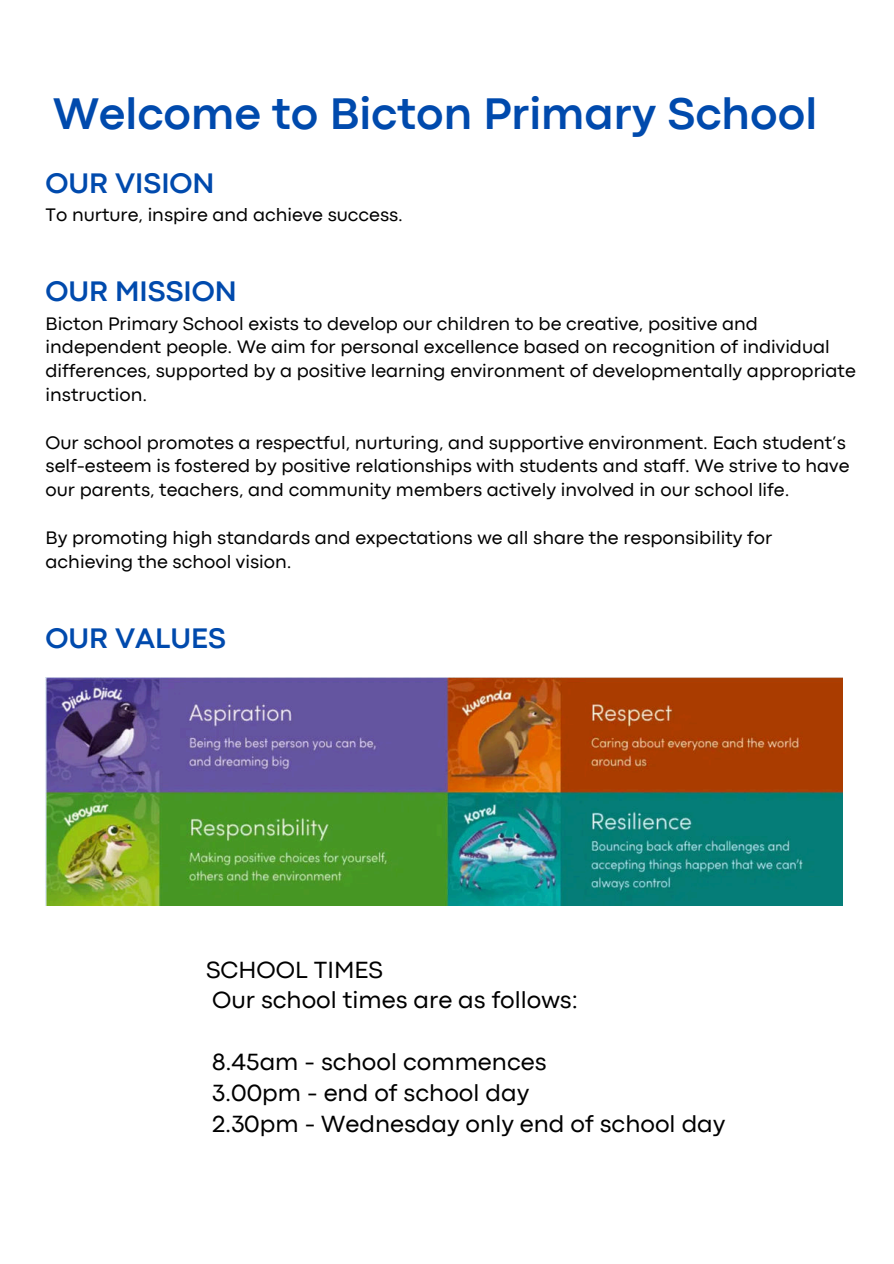
<style>
.page{position:relative;width:894px;height:1264px;background:#fff}
.page>*{position:absolute;margin:0;border:0;box-sizing:border-box;transform-origin:0 0}
.t1{font:700 46.2px "Codec Pro";color:#004aad}
.t2{font:700 29.55px "Codec Pro";color:#004aad}
.t3{font:24.45px/30.8px "Codec Pro";color:#000}
.t4{font:18.9px/23.9px "Codec Pro";color:#000}
</style>
<div class="page">
<img style="left:46px;top:677px;width:796px;height:228px">
<h1 class="t1" style="left:53px;top:86px;width:765px">Welcome to Bicton Primary School</h1>
<h2 class="t2" style="left:46px;top:165px;width:170px">OUR VISION</h2>
<p class="t4" style="left:46px;top:202px;width:359px">To nurture, inspire and achieve success.</p>
<h2 class="t2" style="left:46px;top:274px;width:193px">OUR MISSION</h2>
<p class="t4" style="left:46px;top:311px;width:811px">Bicton Primary School exists to develop our children to be creative, positive and independent people. We aim for personal excellence based on recognition of individual differences, supported by a positive learning environment of developmentally appropriate instruction.</p>
<p class="t4" style="left:46px;top:430px;width:805px">Our school promotes a respectful, nurturing, and supportive environment. Each student’s self-esteem is fostered by positive relationships with students and staff. We strive to have our parents, teachers, and community members actively involved in our school life.</p>
<p class="t4" style="left:46px;top:525px;width:728px">By promoting high standards and expectations we all share the responsibility for achieving the school vision.</p>
<h2 class="t2" style="left:46px;top:620px;width:182px">OUR VALUES</h2>
<p class="t3" style="left:206px;top:953px;width:373px">SCHOOL TIMES<br>Our school times are as follows:</p>
<p class="t3" style="left:212px;top:1046px;width:514px">8.45am - school commences<br>3.00pm - end of school day<br>2.30pm - Wednesday only end of school day</p>
</div>
